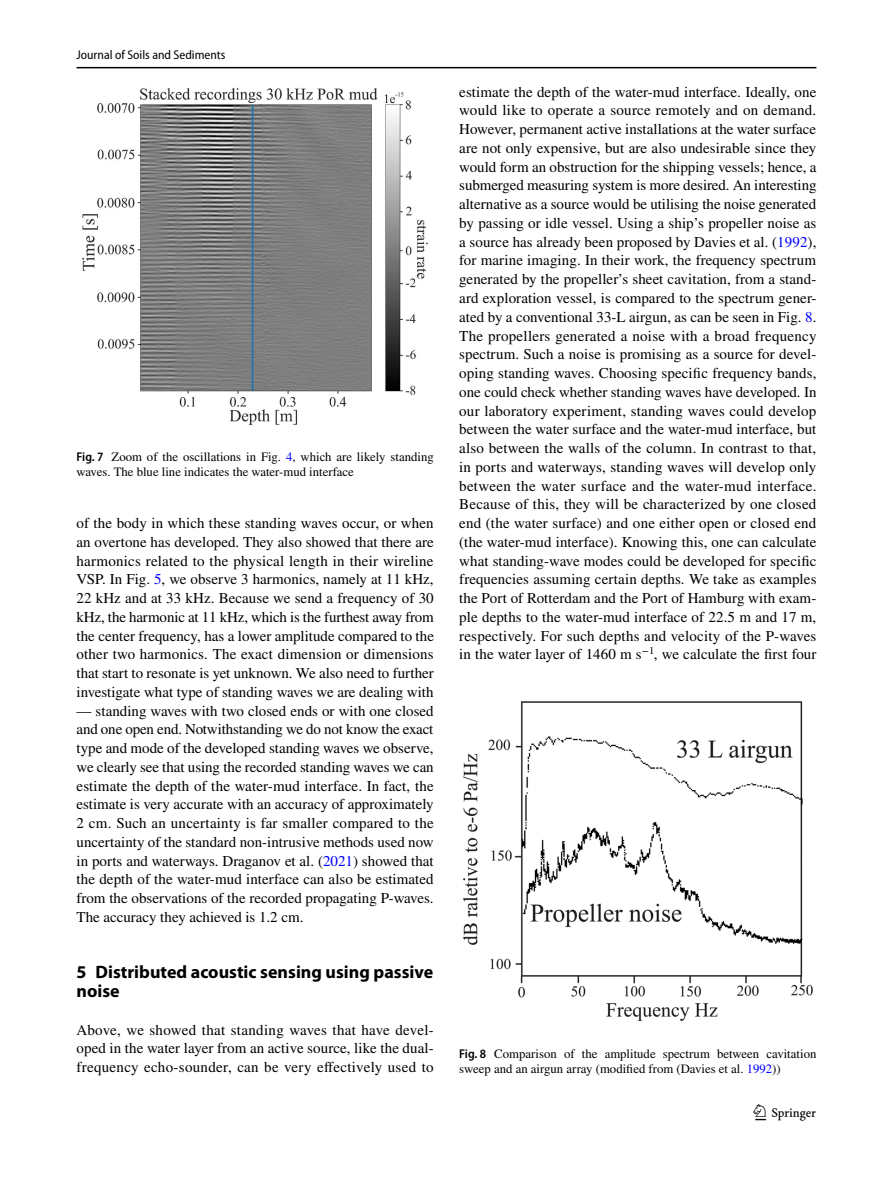
<style>
.page{position:relative;width:893px;height:1187px;background:#fff}
.page>*{position:absolute;margin:0;border:0;box-sizing:border-box;transform-origin:0 0}
.t1{font:22.5px "Springnew Regular 3";color:#000}
.t2{font:700 18px/18.8px "Myriad Pro";color:#000}
.t3{font:15px/18.8px "STIX";color:#000;text-align:justify}
.t4{font:12.75px/15px "STIX";color:#000}
.t5{font:semi-condensed 12.75px "Myriad Pro";color:#000}
.s1{font-family:"Myriad Pro";font-weight:600;font-stretch:semi-condensed}
.s2{color:#00f}
</style>
<div class="page">
<hr style="left:77px;top:67px;width:739px;height:1px;background:#000">
<img style="left:82px;top:88px;width:346px;height:338px">
<img style="left:463px;top:701px;width:350px;height:320px">
<p class="t5" style="left:77px;top:48px;width:150px">Journal of Soils and Sediments</p>
<p class="t4" style="left:77px;top:450px;width:359px"><span class="s1">Fig. 7</span> Zoom of the oscillations in Fig. <span class="s2">4</span>, which are likely standing waves. The blue line indicates the water-mud interface</p>
<p class="t3" style="left:77px;top:514px;width:359px">of the body in which these standing waves occur, or when an overtone has developed. They also showed that there are harmonics related to the physical length in their wireline VSP. In Fig. <span class="s2">5</span>, we observe 3 harmonics, namely at 11 kHz, 22 kHz and at 33 kHz. Because we send a frequency of 30 kHz, the harmonic at 11 kHz, which is the furthest away from the center frequency, has a lower amplitude compared to the other two harmonics. The exact dimension or dimensions that start to resonate is yet unknown. We also need to further investigate what type of standing waves we are dealing with</p>
<p class="t3" style="left:77px;top:702px;width:359px">— standing waves with two closed ends or with one closed and one open end. Notwithstanding we do not know the exact type and mode of the developed standing waves we observe, we clearly see that using the recorded standing waves we can estimate the depth of the water-mud interface. In fact, the estimate is very accurate with an accuracy of approximately 2 cm. Such an uncertainty is far smaller compared to the uncertainty of the standard non-intrusive methods used now in ports and waterways. Draganov et al. (<span class="s2">2021</span>) showed that the depth of the water-mud interface can also be estimated from the observations of the recorded propagating P-waves.<br>The accuracy they achieved is 1.2 cm.</p>
<p class="t2" style="left:77px;top:962px;width:358px">5 Distributed acoustic sensing using passive noise</p>
<p class="t3" style="left:77px;top:1021px;width:359px">Above, we showed that standing waves that have devel&shy;oped in the water layer from an active source, like the dual&shy;frequency echo-sounder, can be very effectively used to</p>
<p class="t3" style="left:459px;top:83px;width:359px">estimate the depth of the water-mud interface. Ideally, one would like to operate a source remotely and on demand.<br>However, permanent active installations at the water surface are not only expensive, but are also undesirable since they would form an obstruction for the shipping vessels; hence, a submerged measuring system is more desired. An interesting alternative as a source would be utilising the noise generated by passing or idle vessel. Using a ship’s propeller noise as a source has already been proposed by Davies et al. (<span class="s2">1992</span>), for marine imaging. In their work, the frequency spectrum generated by the propeller’s sheet cavitation, from a stand&shy;ard exploration vessel, is compared to the spectrum gener&shy;ated by a conventional 33-L airgun, as can be seen in Fig. <span class="s2">8</span>.<br>The propellers generated a noise with a broad frequency spectrum. Such a noise is promising as a source for devel&shy;oping standing waves. Choosing specific frequency bands, one could check whether standing waves have developed. In our laboratory experiment, standing waves could develop between the water surface and the water-mud interface, but also between the walls of the column. In contrast to that, in ports and waterways, standing waves will develop only between the water surface and the water-mud interface.<br>Because of this, they will be characterized by one closed end (the water surface) and one either open or closed end (the water-mud interface). Knowing this, one can calculate what standing-wave modes could be developed for specific frequencies assuming certain depths. We take as examples the Port of Rotterdam and the Port of Hamburg with exam&shy;ple depths to the water-mud interface of 22.5 m and 17 m, respectively. For such depths and velocity of the P-waves in the water layer of 1460 m s<sup>−</sup><sup>1</sup>, we calculate the first four</p>
<p class="t4" style="left:459px;top:1046px;width:359px"><span class="s1">Fig. 8</span> Comparison of the amplitude spectrum between cavitation sweep and an airgun array (modified from (Davies et al. <span class="s2">1992</span>))</p>
<h1 class="t1" style="left:755px;top:1104px;width:62px">1 3</h1>
</div>
